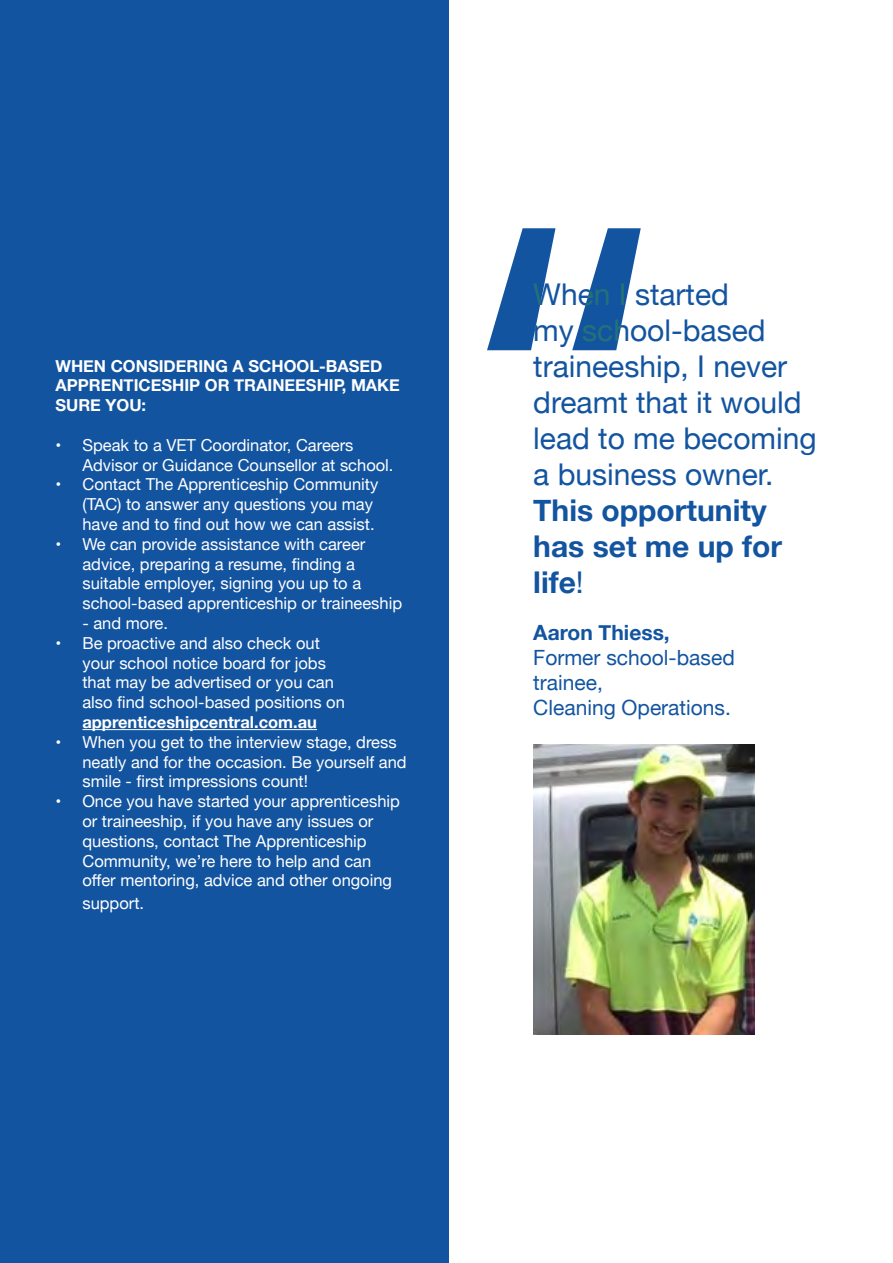
<style>
.page{position:relative;width:893px;height:1263px;background:#fff}
.page>*{position:absolute;margin:0;border:0;box-sizing:border-box;transform-origin:0 0}
.t1{font:30px/36px "Helvetica Neue";color:#1354a0}
.t2{font:700 30px/36px "Helvetica Neue";color:#1354a0}
.t3{font:21px/25.2px "Helvetica Neue";color:#1354a0}
.t4{font:700 21px "Helvetica Neue";color:#1354a0}
.t5{font:16.5px/19.8px "Helvetica Neue";color:#fff}
.t6{font:700 16.5px/19.8px "Helvetica Neue";color:#fff}
.s1{font-weight:400}
</style>
<div class="page">
<svg style="left:487px;top:228px;width:154px;height:122px"></svg>
<img style="left:533px;top:745px;width:221px;height:290px">
<div style="left:0;top:0;width:449px;height:1263px;background:#1354a0"></div>
<hr style="left:82px;top:729px;width:235px;height:1px;background:#fff">
<p class="t6" style="left:55px;top:356px;width:346px">WHEN CONSIDERING A SCHOOL-BASED<br>APPRENTICESHIP OR TRAINEESHIP, MAKE<br>SURE YOU:</p>
<p class="t5" style="left:82px;top:436px;width:313px;text-indent:-27px">• Speak to a VET Coordinator, Careers<br>Advisor or Guidance Counsellor at school.</p>
<p class="t5" style="left:82px;top:475px;width:297px;text-indent:-27px">• Contact The Apprenticeship Community (TAC) to answer any questions you may have and to find out how we can assist.</p>
<p class="t5" style="left:82px;top:535px;width:321px;text-indent:-27px">• We can provide assistance with career advice, preparing a resume, finding a suitable employer, signing you up to a school-based apprenticeship or traineeship</p>
<p class="t5" style="left:82px;top:614px;width:87px">- and more.</p>
<p class="t5" style="left:82px;top:634px;width:264px;text-indent:-27px">• Be proactive and also check out your school notice board for jobs that may be advertised or you can also find school-based positions on</p>
<p class="t6" style="left:82px;top:713px;width:236px">apprenticeshipcentral.com.au</p>
<p class="t5" style="left:82px;top:733px;width:326px;text-indent:-27px">• When you get to the interview stage, dress neatly and for the occasion. Be yourself and smile - first impressions count!</p>
<p class="t5" style="left:82px;top:792px;width:319px;text-indent:-27px">• Once you have started your apprenticeship or traineeship, if you have any issues or questions, contact The Apprenticeship Community, we’re here to help and can offer mentoring, advice and other ongoing</p>
<p class="t5" style="left:82px;top:894px;width:63px">support.</p>
<h1 class="t1" style="left:533px;top:278px;width:285px">When I started<br>my school-based traineeship, I never dreamt that it would lead to me becoming a business owner.</h1>
<h1 class="t2" style="left:533px;top:493px;width:250px">This opportunity has set me up for life<span class="s1">!</span></h1>
<p class="t4" style="left:533px;top:616px;width:138px">Aaron Thiess,</p>
<p class="t3" style="left:533px;top:646px;width:203px">Former school-based trainee,<br>Cleaning Operations.</p>
</div>
